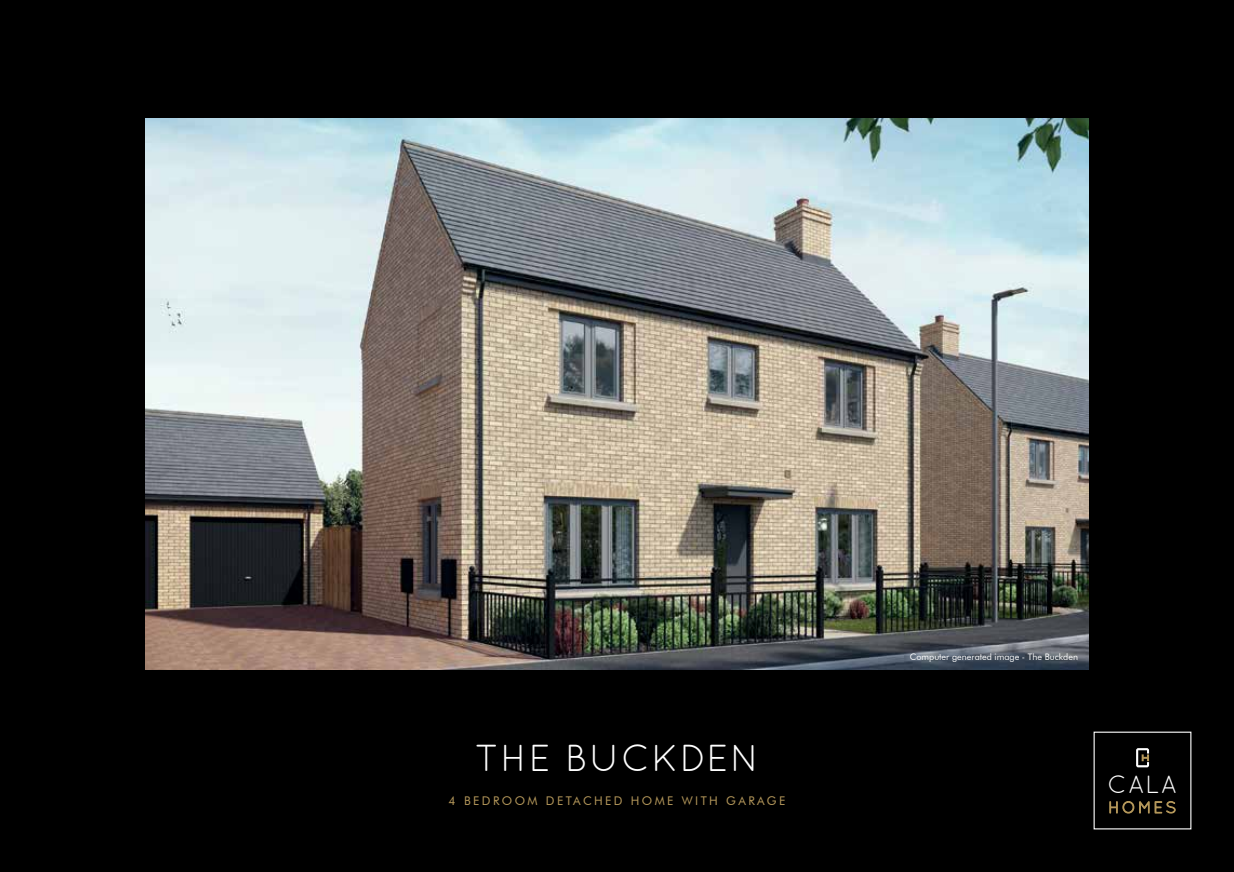
<style>
.page{position:relative;width:1234px;height:872px;background:#fff}
.page>*{position:absolute;margin:0;border:0;box-sizing:border-box;transform-origin:0 0}
.t1{font:37.5px "Quicksand";letter-spacing:.04em;color:#fff}
.t2{font:24.9px "Quicksand";color:#fff}
.t3{font:16.35px "Quicksand";letter-spacing:.13em;color:#b4975a}
.t4{font:12px "Futura BT";letter-spacing:.2em;color:#b4975a}
.t5{font:9px "Futura BT";color:#fff}
</style>
<div class="page">
<div style="left:0;top:0;width:1233px;height:872px;background:#000"></div>
<img style="left:145px;top:119px;width:943px;height:550px">
<svg style="left:1136px;top:748px;width:12px;height:19px"></svg>
<h1 class="t1" style="left:474px;top:736px;width:286px">THE BUCKDEN</h1>
<h3 class="t4" style="left:448px;top:793px;width:338px">4 BEDROOM DETACHED HOME WITH GARAGE</h3>
<p class="t5" style="left:909px;top:651px;width:169px">Computer generated image - The Buckden</p>
<h2 class="t2" style="left:1107px;top:770px;width:71px">CALA</h2>
<h3 class="t3" style="left:1107px;top:798px;width:70px">HOMES</h3>
</div>
